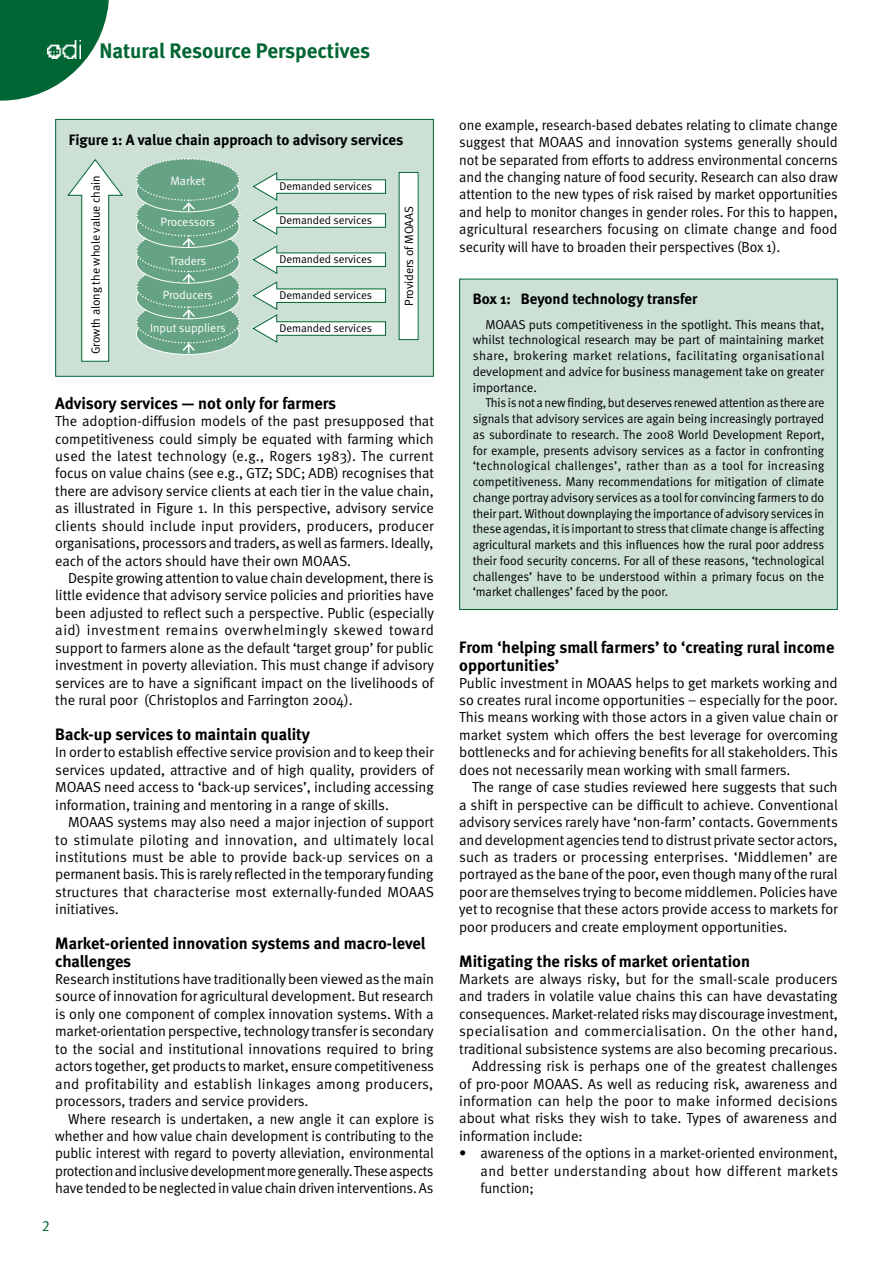
<style>
.page{position:relative;width:893px;height:1263px;background:#fff}
.page>*{position:absolute;margin:0;border:0;box-sizing:border-box;transform-origin:0 0}
.t1{font:700 21px "Meta";letter-spacing:-.005em;color:#063}
.t2{font:700 16.5px/18px "Meta";color:#000}
.t3{font:700 15px "Meta";color:#000}
.t4{font:15px "Meta Normal Expert";color:#063}
.t5{font:14.55px/17.4px "Meta Normal";letter-spacing:-.005em;color:#000;text-align:justify}
.t6{font:14.55px "Meta Normal";letter-spacing:.02em;color:#000}
.t7{font:12.75px/15.8px "Meta Normal";letter-spacing:-.005em;color:#000;text-align:justify}
.t8{font:12px "Meta Normal";letter-spacing:-.005em;color:#fff}
.t9{font:12px "Meta Normal";letter-spacing:-.005em;color:#000}
.t10{font:11.25px "Meta Normal";letter-spacing:-.005em;color:#000}
</style>
<div class="page">
<svg style="left:0;top:0;width:109px;height:101px"></svg>
<svg style="left:47px;top:40px;width:33px;height:19px"></svg>
<img style="left:48px;top:41px;width:32px;height:18px">
<div style="left:460px;top:279px;width:377px;height:330px;background:#cce0d6"></div>
<div style="left:459px;top:279px;width:379px;height:331px;border:1px solid #063"></div>
<div style="left:56px;top:119px;width:377px;height:257px;background:#cce0d6"></div>
<div style="left:55px;top:119px;width:379px;height:258px;border:1px solid #063"></div>
<svg style="left:136px;top:158px;width:105px;height:195px;background:#77ad93"></svg>
<div style="left:399px;top:172px;width:19px;height:168px;background:#fff"></div>
<svg style="left:67px;top:159px;width:56px;height:203px"></svg>
<svg style="left:252px;top:172px;width:134px;height:63px"></svg>
<svg style="left:252px;top:245px;width:134px;height:29px"></svg>
<svg style="left:252px;top:281px;width:134px;height:62px"></svg>
<h1 class="t1" style="left:99px;top:38px;width:272px">Natural Resource Perspectives</h1>
<p class="t3" style="left:69px;top:130px;width:336px">Figure 1: A value chain approach to advisory services</p>
<p class="t8" style="left:170px;top:174px;width:36px">Market</p>
<p class="t9" style="left:89px;top:354px;width:180px;rotate:-90deg">Growth along the whole value chain</p>
<p class="t10" style="left:280px;top:179px;width:94px">Demanded services</p>
<p class="t8" style="left:161px;top:214px;width:56px">Processors</p>
<p class="t9" style="left:402px;top:306px;width:101px;rotate:-90deg">Providers of MOAAS</p>
<p class="t10" style="left:280px;top:213px;width:94px">Demanded services</p>
<p class="t10" style="left:280px;top:252px;width:94px">Demanded services</p>
<p class="t10" style="left:280px;top:288px;width:94px">Demanded services</p>
<p class="t10" style="left:280px;top:321px;width:94px">Demanded services</p>
<p class="t8" style="left:170px;top:254px;width:38px">Traders</p>
<p class="t8" style="left:163px;top:287px;width:52px">Producers</p>
<p class="t8" style="left:150px;top:321px;width:77px">Input suppliers</p>
<p class="t2" style="left:55px;top:393px;width:282px">Advisory services — not only for farmers</p>
<p class="t5" style="left:55px;top:412px;width:380px">The adoption-diffusion models of the past presupposed that competitiveness could simply be equated with farming which used the latest technology (e.g., Rogers 1983). The current focus on value chains (see e.g., GTZ; SDC; ADB) recognises that there are advisory service clients at each tier in the value chain, as illustrated in Figure 1. In this perspective, advisory service clients should include input providers, producers, producer organisations, processors and traders, as well as farmers. Ideally, each of the actors should have their own MOAAS.</p>
<p class="t5" style="left:55px;top:569px;width:380px;text-indent:13px">Despite growing attention to value chain development, there is little evidence that advisory service policies and priorities have been adjusted to reflect such a perspective. Public (especially aid) investment remains overwhelmingly skewed toward support to farmers alone as the default ‘target group’ for public investment in poverty alleviation. This must change if advisory services are to have a significant impact on the livelihoods of the rural poor (Christoplos and Farrington 2004).</p>
<p class="t2" style="left:55px;top:725px;width:256px">Back-up services to maintain quality</p>
<p class="t5" style="left:55px;top:743px;width:380px">In order to establish effective service provision and to keep their services updated, attractive and of high quality, providers of MOAAS need access to ‘back-up services’, including accessing information, training and mentoring in a range of skills.</p>
<p class="t5" style="left:55px;top:813px;width:380px;text-indent:13px">MOAAS systems may also need a major injection of support to stimulate piloting and innovation, and ultimately local institutions must be able to provide back-up services on a permanent basis. This is rarely reflected in the temporary funding structures that characterise most externally-funded MOAAS initiatives.</p>
<p class="t2" style="left:55px;top:934px;width:372px">Market-oriented innovation systems and macro-level challenges</p>
<p class="t5" style="left:55px;top:970px;width:380px">Research institutions have traditionally been viewed as the main source of innovation for agricultural development. But research is only one component of complex innovation systems. With a market-orientation perspective, technology transfer is secondary to the social and institutional innovations required to bring actors together, get products to market, ensure competitiveness and profitability and establish linkages among producers, processors, traders and service providers.</p>
<p class="t5" style="left:55px;top:1109px;width:380px;text-indent:13px">Where research is undertaken, a new angle it can explore is whether and how value chain development is contributing to the public interest with regard to poverty alleviation, environmental protection and inclusive development more generally. These aspects have tended to be neglected in value chain driven interventions. As</p>
<p class="t4" style="left:42px;top:1218px;width:9px">2</p>
<p class="t5" style="left:459px;top:116px;width:380px">one example, research-based debates relating to climate change suggest that MOAAS and innovation systems generally should not be separated from efforts to address environmental concerns and the changing nature of food security. Research can also draw attention to the new types of risk raised by market opportunities and help to monitor changes in gender roles. For this to happen, agricultural researchers focusing on climate change and food security will have to broaden their perspectives (Box 1).</p>
<p class="t3" style="left:473px;top:290px;width:226px">Box 1: Beyond technology transfer</p>
<p class="t7" style="left:473px;top:316px;width:353px;text-indent:13px">MOAAS puts competitiveness in the spotlight. This means that, whilst technological research may be part of maintaining market share, brokering market relations, facilitating organisational development and advice for business management take on greater importance.</p>
<p class="t7" style="left:473px;top:395px;width:353px;text-indent:13px">This is not a new finding, but deserves renewed attention as there are signals that advisory services are again being increasingly portrayed as subordinate to research. The 2008 World Development Report, for example, presents advisory services as a factor in confronting ‘technological challenges’, rather than as a tool for increasing competitiveness. Many recommendations for mitigation of climate change portray advisory services as a tool for convincing farmers to do their part. Without downplaying the importance of advisory services in these agendas, it is important to stress that climate change is affecting agricultural markets and this influences how the rural poor address their food security concerns. For all of these reasons, ‘technological challenges’ have to be understood within a primary focus on the ‘market challenges’ faced by the poor.</p>
<p class="t2" style="left:459px;top:638px;width:377px">From ‘helping small farmers’ to ‘creating rural income opportunities’</p>
<p class="t5" style="left:459px;top:674px;width:380px">Public investment in MOAAS helps to get markets working and so creates rural income opportunities – especially for the poor.<br>This means working with those actors in a given value chain or market system which offers the best leverage for overcoming bottlenecks and for achieving benefits for all stakeholders. This does not necessarily mean working with small farmers.</p>
<p class="t5" style="left:459px;top:778px;width:380px;text-indent:13px">The range of case studies reviewed here suggests that such a shift in perspective can be difficult to achieve. Conventional advisory services rarely have ‘non-farm’ contacts. Governments and development agencies tend to distrust private sector actors, such as traders or processing enterprises. ‘Middlemen’ are portrayed as the bane of the poor, even though many of the rural poor are themselves trying to become middlemen. Policies have yet to recognise that these actors provide access to markets for poor producers and create employment opportunities.</p>
<p class="t2" style="left:459px;top:951px;width:292px">Mitigating the risks of market orientation</p>
<p class="t5" style="left:459px;top:970px;width:380px">Markets are always risky, but for the small-scale producers</p>
<p class="t5" style="left:459px;top:987px;width:380px">and traders in volatile value chains this can have devastating</p>
<p class="t5" style="left:459px;top:1005px;width:380px">consequences. Market-related risks may discourage investment,</p>
<p class="t6" style="left:459px;top:1023px;width:380px">specialisation and commercialisation. On the other hand,</p>
<p class="t5" style="left:459px;top:1040px;width:380px">traditional subsistence systems are also becoming precarious.</p>
<p class="t5" style="left:472px;top:1057px;width:367px">Addressing risk is perhaps one of the greatest challenges</p>
<p class="t5" style="left:459px;top:1075px;width:380px">of pro-poor MOAAS. As well as reducing risk, awareness and</p>
<p class="t5" style="left:459px;top:1092px;width:380px">information can help the poor to make informed decisions</p>
<p class="t5" style="left:459px;top:1109px;width:380px">about what risks they wish to take. Types of awareness and</p>
<p class="t5" style="left:459px;top:1127px;width:125px">information include:</p>
<p class="t5" style="left:480px;top:1144px;width:359px;text-indent:-21px">• awareness of the options in a market-oriented environment, and better understanding about how different markets function;</p>
</div>
